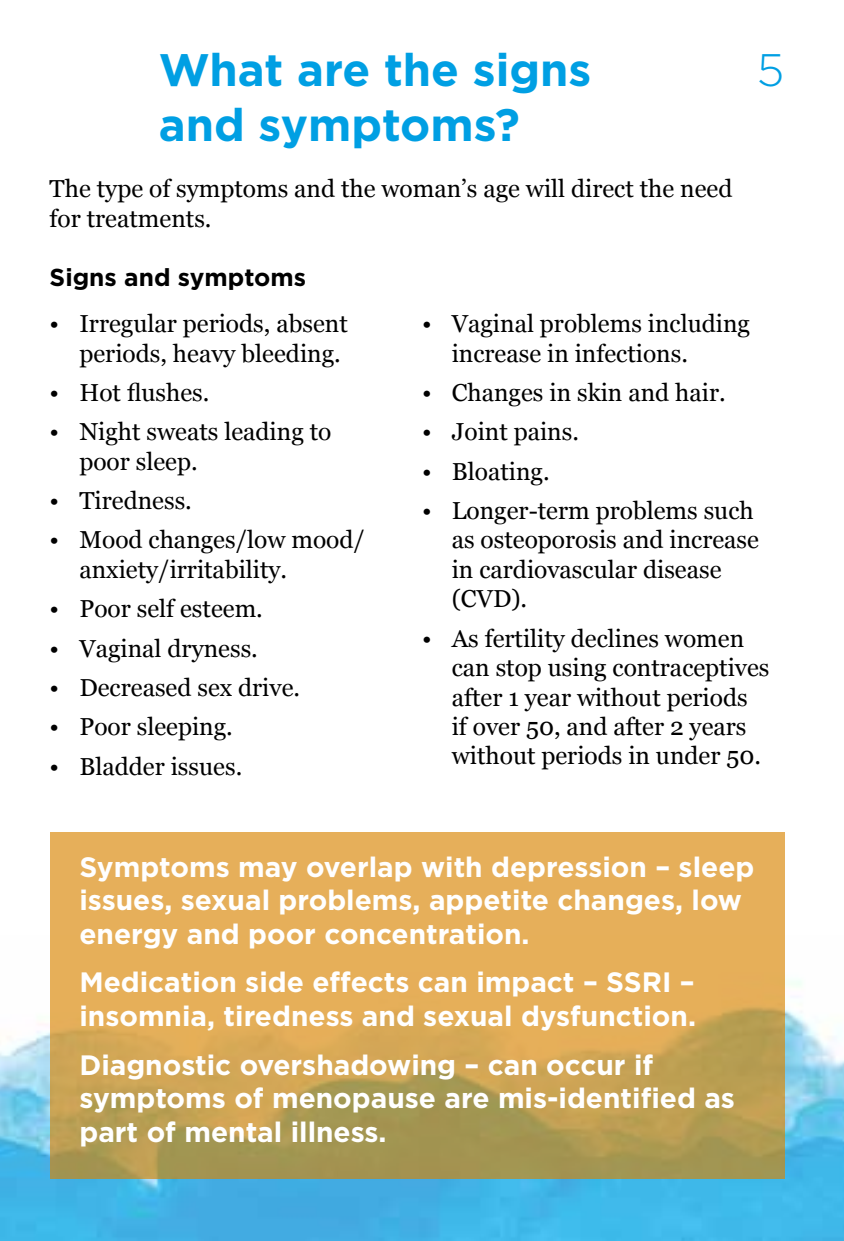
<style>
.page{position:relative;width:844px;height:1241px;background:#fff}
.page>*{position:absolute;margin:0;border:0;box-sizing:border-box;transform-origin:0 0}
.t1{font:700 45.5px/54.6px "Gotham";color:#009fe3}
.t2{font:300 45.5px "Gotham";color:#009fe3}
.t3{font:700 28px/33.6px "Gotham";color:#fff}
.t4{font:24.5px/29.4px "Georgia";color:#000}
.t5{font:700 24.5px "Gotham";color:#000}
</style>
<div class="page">
<img style="left:0;top:935px;width:843px;height:305px">
<svg style="left:50px;top:832px;width:734px;height:346px;background:#d3a756"></svg>
<h1 class="t1" style="left:159px;top:42px;width:434px">What are the signs and symptoms?</h1>
<h1 class="t2" style="left:756px;top:41px;width:29px">5</h1>
<p class="t4" style="left:50px;top:173px;width:684px">The type of symptoms and the woman’s age will direct the need for treatments.</p>
<p class="t5" style="left:50px;top:260px;width:258px">Signs and symptoms</p>
<p class="t4" style="left:50px;top:308px;width:299px;text-align:right">• Irregular periods, absent periods, heavy bleeding.</p>
<p class="t4" style="left:50px;top:377px;width:161px">• Hot flushes.</p>
<p class="t4" style="left:79px;top:416px;width:253px;text-indent:-30px">• Night sweats leading to poor sleep.</p>
<p class="t4" style="left:50px;top:485px;width:144px">• Tiredness.</p>
<p class="t4" style="left:79px;top:524px;width:287px;text-indent:-30px">• Mood changes/low mood/ anxiety/irritability.</p>
<p class="t4" style="left:50px;top:593px;width:215px">• Poor self esteem.</p>
<p class="t4" style="left:50px;top:632px;width:210px">• Vaginal dryness.</p>
<p class="t4" style="left:50px;top:671px;width:252px">• Decreased sex drive.</p>
<p class="t4" style="left:50px;top:711px;width:185px">• Poor sleeping.</p>
<p class="t4" style="left:50px;top:750px;width:194px">• Bladder issues.</p>
<p class="t4" style="left:451px;top:308px;width:300px;text-indent:-30px">• Vaginal problems including increase in infections.</p>
<p class="t4" style="left:422px;top:377px;width:305px">• Changes in skin and hair.</p>
<p class="t4" style="left:422px;top:416px;width:158px">• Joint pains.</p>
<p class="t4" style="left:422px;top:455px;width:129px">• Bloating.</p>
<p class="t4" style="left:451px;top:495px;width:309px;text-indent:-30px">• Longer-term problems such as osteoporosis and increase in cardiovascular disease (CVD).</p>
<p class="t4" style="left:451px;top:622px;width:319px;text-indent:-30px">• As fertility declines women can stop using contraceptives after 1 year without periods<br>if over 50, and after 2 years without periods in under 50.</p>
<p class="t3" style="left:79px;top:849px;width:676px">Symptoms may overlap with depression – sleep issues, sexual problems, appetite changes, low energy and poor concentration.</p>
<p class="t3" style="left:79px;top:965px;width:618px">Medication side effects can impact – SSRI – insomnia, tiredness and sexual dysfunction.</p>
<p class="t3" style="left:79px;top:1047px;width:657px">Diagnostic overshadowing – can occur if symptoms of menopause are mis-identified as part of mental illness.</p>
</div>
